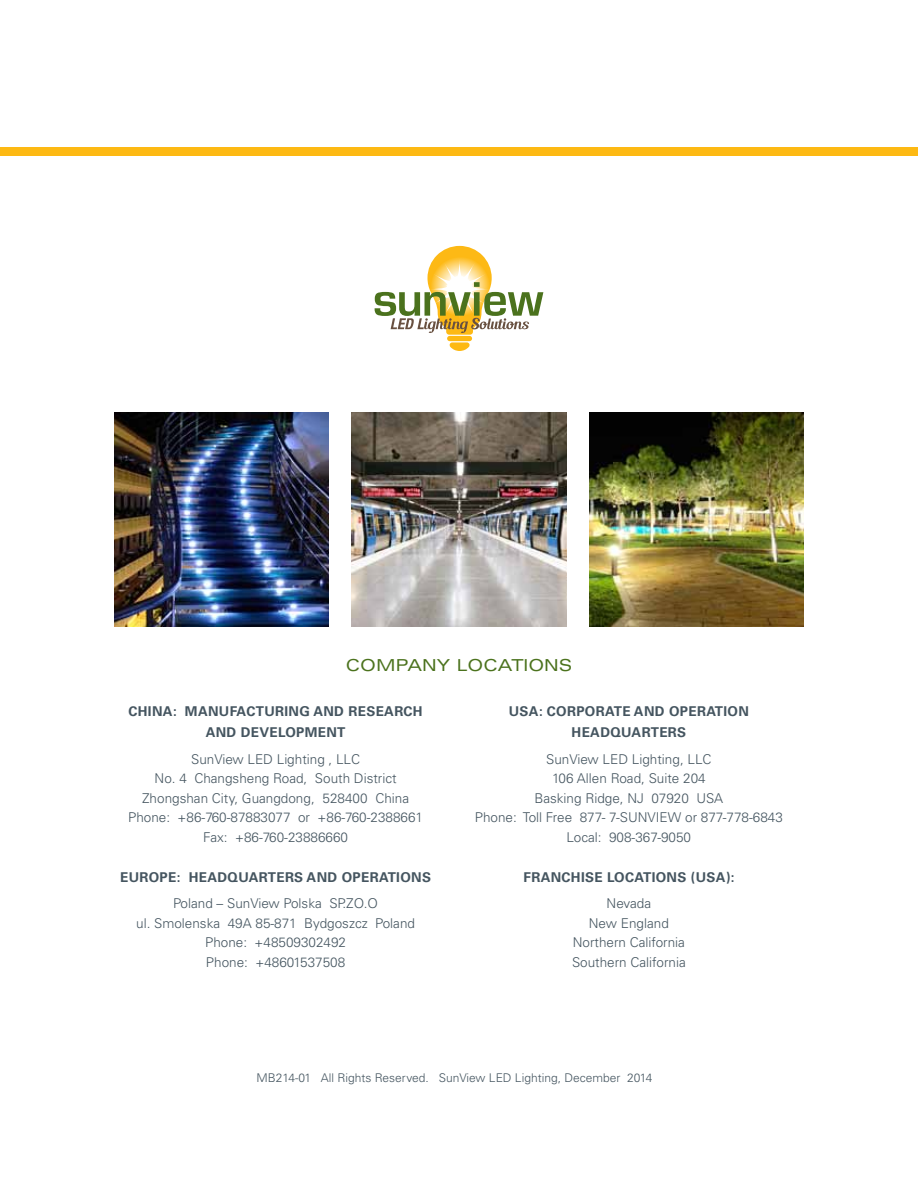
<style>
.page{position:relative;width:918px;height:1188px;background:#fff}
.page>*{position:absolute;margin:0;border:0;box-sizing:border-box;transform-origin:0 0}
.t1{font:expanded 16.5px "Univers";color:#4b721d}
.t2{font:300 13.5px/19.5px "Univers";color:#455560;text-align:center}
.t3{font:700 13.5px/21px "Univers";letter-spacing:.025em;color:#455560;text-align:center}
.t4{font:300 12px "Univers";color:#455560}
</style>
<div class="page">
<img style="left:589px;top:412px;width:215px;height:215px">
<img style="left:352px;top:412px;width:214px;height:215px">
<img style="left:114px;top:412px;width:215px;height:215px">
<div style="left:447px;top:336px;width:25px;height:5px;background:#fdb913;border-radius:3px"></div>
<svg style="left:449px;top:342px;width:21px;height:9px"></svg>
<svg style="left:375px;top:246px;width:168px;height:89px"></svg>
<div style="left:0;top:147px;width:918px;height:9px;background:#fdb913"></div>
<p class="t1" style="left:346px;top:656px;width:228px">COMPANY LOCATIONS</p>
<p class="t3" style="left:129px;top:701px;width:296px">CHINA: MANUFACTURING AND RESEARCH<br>AND DEVELOPMENT</p>
<p class="t2" style="left:128px;top:749px;width:297px">SunView LED Lighting , LLC<br>No. 4 Changsheng Road, South District Zhongshan City, Guangdong, 528400 China Phone: +86-760-87883077 or +86-760-2388661<br>Fax: +86-760-23886660</p>
<p class="t3" style="left:120px;top:867px;width:312px">EUROPE: HEADQUARTERS AND OPERATIONS</p>
<p class="t2" style="left:136px;top:894px;width:280px">Poland – SunView Polska SP.ZO.O<br>ul. Smolenska 49A 85-871 Bydgoszcz Poland<br>Phone: +48509302492<br>Phone: +48601537508</p>
<p class="t3" style="left:509px;top:701px;width:11px">USA</p>
<p class="t3" style="left:572px;top:701px;width:179px;text-align:left;text-indent:-33px">: CORPORATE AND OPERATION<br>HEADQUARTERS</p>
<p class="t2" style="left:475px;top:749px;width:310px">SunView LED Lighting, LLC<br>106 Allen Road, Suite 204<br>Basking Ridge, NJ 07920 USA<br>Phone: Toll Free 877- 7-SUNVIEW or 877-778-6843<br>Local: 908-367-9050</p>
<p class="t3" style="left:524px;top:867px;width:183px">FRANCHISE LOCATIONS (USA</p>
<p class="t3" style="left:726px;top:867px;width:10px">):</p>
<p class="t2" style="left:572px;top:894px;width:115px">Nevada<br>New England<br>Northern California<br>Southern California</p>
<p class="t4" style="left:257px;top:1071px;width:397px">MB214-01 All Rights Reserved. SunView LED Lighting, December 2014</p>
</div>
